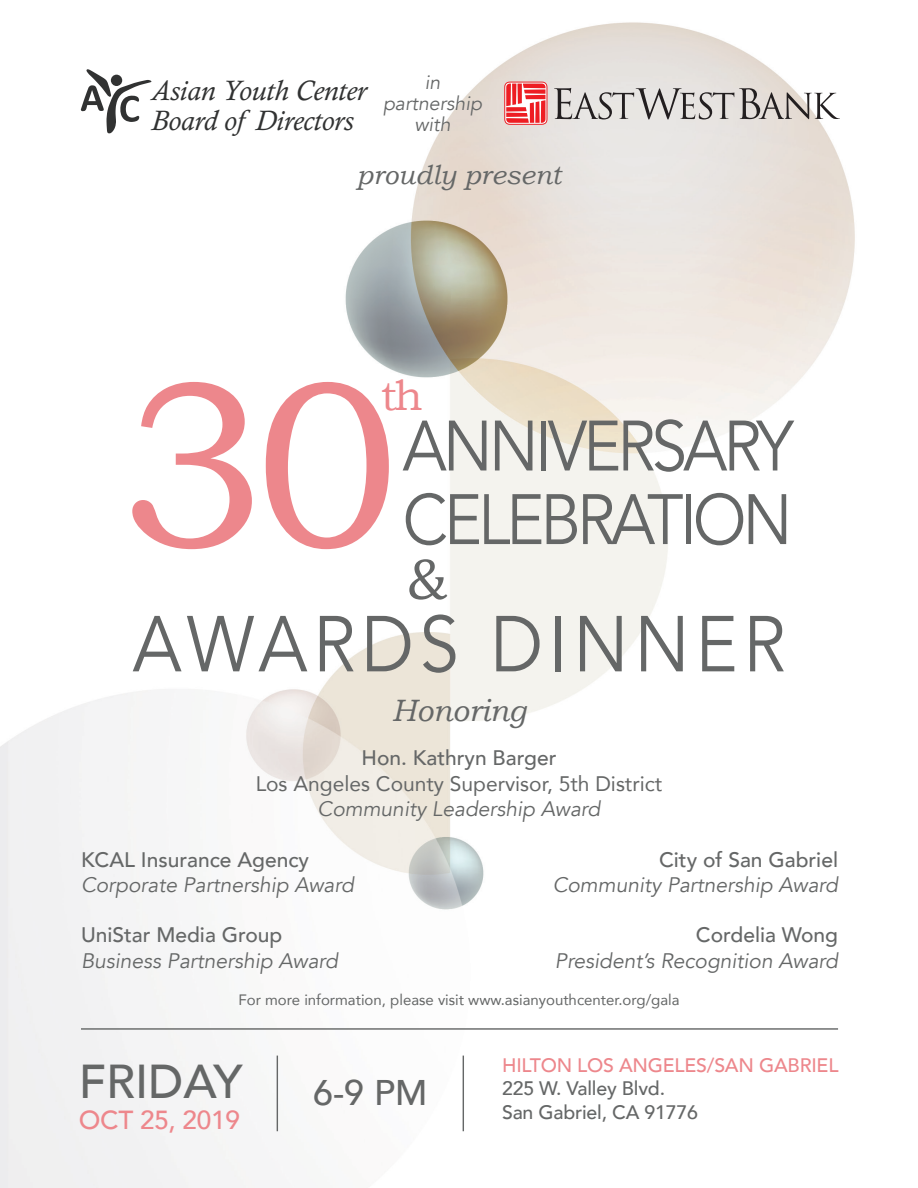
<style>
.page{position:relative;width:918px;height:1188px;background:#fff}
.page>*{position:absolute;margin:0;border:0;box-sizing:border-box;transform-origin:0 0}
.t1{font:237.3px "Bookman Old Style";color:#ed878c}
.t2{font:78.3px "Avenir";letter-spacing:.08em;color:#656767;scale:.91 1}
.t3{font:70.5px "Avenir";letter-spacing:-.06em;color:#656767;scale:.91 1}
.t4{font:59.25px "Cambria Math";color:#656767}
.t5{font:500 47.4px "Avenir";color:#656767}
.t6{font:42.75px "Bookman Old Style";color:#ed878c}
.t7{font:500 35.55px "Avenir";color:#656767}
.t8{font:italic 30.9px "Bookman Old Style";color:#656767}
.t9{font:italic 28.65px/29.4px "Calisto";color:#313232}
.t10{font:italic 27px "Bookman Old Style";color:#656767}
.t11{font:500 26.1px "Avenir";letter-spacing:-.01em;color:#ed878c}
.t12{font:italic 21px "Avenir";color:#656767}
.t13{font:500 21px "Avenir";color:#656767}
.t14{font:21px "Avenir";color:#656767}
.t15{font:500 19.5px "Avenir";letter-spacing:-.01em;color:#656767}
.t16{font:500 19.5px "Avenir";letter-spacing:-.01em;color:#ed878c}
.t17{font:italic 19.5px "Avenir";color:#656767}
.t18{font:15px "Avenir";color:#656767}
</style>
<div class="page">
<img style="left:0;top:22px;width:855px;height:1166px">
<svg style="left:554px;top:88px;width:286px;height:32px;background:#c0bcba"></svg>
<svg style="left:504px;top:82px;width:43px;height:43px;background:#f16d71"></svg>
<svg style="left:81px;top:69px;width:71px;height:64px"></svg>
<hr style="left:277px;top:1056px;width:1px;height:75px;background:#656767">
<hr style="left:463px;top:1056px;width:1px;height:75px;background:#656767">
<hr style="left:81px;top:1028px;width:757px;height:2px;background:#656767">
<p class="t17" style="left:425px;top:71px;width:17px">in</p>
<p class="t17" style="left:383px;top:92px;width:100px">partnership</p>
<p class="t17" style="left:414px;top:113px;width:38px">with</p>
<p class="t9" style="left:151px;top:76px;width:217px">Asian Youth Center<br>Board of Directors</p>
<p class="t10" style="left:357px;top:157px;width:206px">proudly present</p>
<p class="t6" style="left:381px;top:368px;width:43px">th</p>
<p class="t3" style="left:403px;top:404px;width:431px">ANNIVERSARY</p>
<p class="t3" style="left:403px;top:478px;width:430px">CELEBRATION</p>
<p class="t1" style="left:121px;top:311px;width:282px">30</p>
<p class="t4" style="left:407px;top:544px;width:42px">&amp;</p>
<p class="t2" style="left:133px;top:598px;width:719px">AWARDS DINNER</p>
<p class="t8" style="left:392px;top:690px;width:136px">Honoring</p>
<p class="t13" style="left:362px;top:740px;width:196px">Hon. Kathryn Barger</p>
<p class="t14" style="left:256px;top:767px;width:408px">Los Angeles County Supervisor, 5th District</p>
<p class="t12" style="left:318px;top:796px;width:284px">Community Leadership Award</p>
<p class="t13" style="left:81px;top:841px;width:229px">KCAL Insurance Agency</p>
<p class="t12" style="left:81px;top:872px;width:274px">Corporate Partnership Award</p>
<p class="t13" style="left:81px;top:917px;width:203px">UniStar Media Group</p>
<p class="t12" style="left:81px;top:948px;width:259px">Business Partnership Award</p>
<p class="t13" style="left:659px;top:841px;width:180px">City of San Gabriel</p>
<p class="t12" style="left:553px;top:872px;width:287px">Community Partnership Award</p>
<p class="t13" style="left:696px;top:917px;width:144px">Cordelia Wong</p>
<p class="t12" style="left:555px;top:948px;width:285px">President’s Recognition Award</p>
<p class="t18" style="left:238px;top:988px;width:443px">For more information, please visit www.asianyouthcenter.org/gala</p>
<p class="t5" style="left:79px;top:1040px;width:165px">FRIDAY</p>
<p class="t11" style="left:79px;top:1097px;width:163px">OCT 25, 2019</p>
<p class="t7" style="left:313px;top:1062px;width:116px">6-9 PM</p>
<p class="t16" style="left:502px;top:1048px;width:338px">HILTON LOS ANGELES/SAN GABRIEL</p>
<p class="t15" style="left:502px;top:1072px;width:165px">225 W. Valley Blvd.</p>
<p class="t15" style="left:502px;top:1095px;width:197px">San Gabriel, CA 91776</p>
</div>
